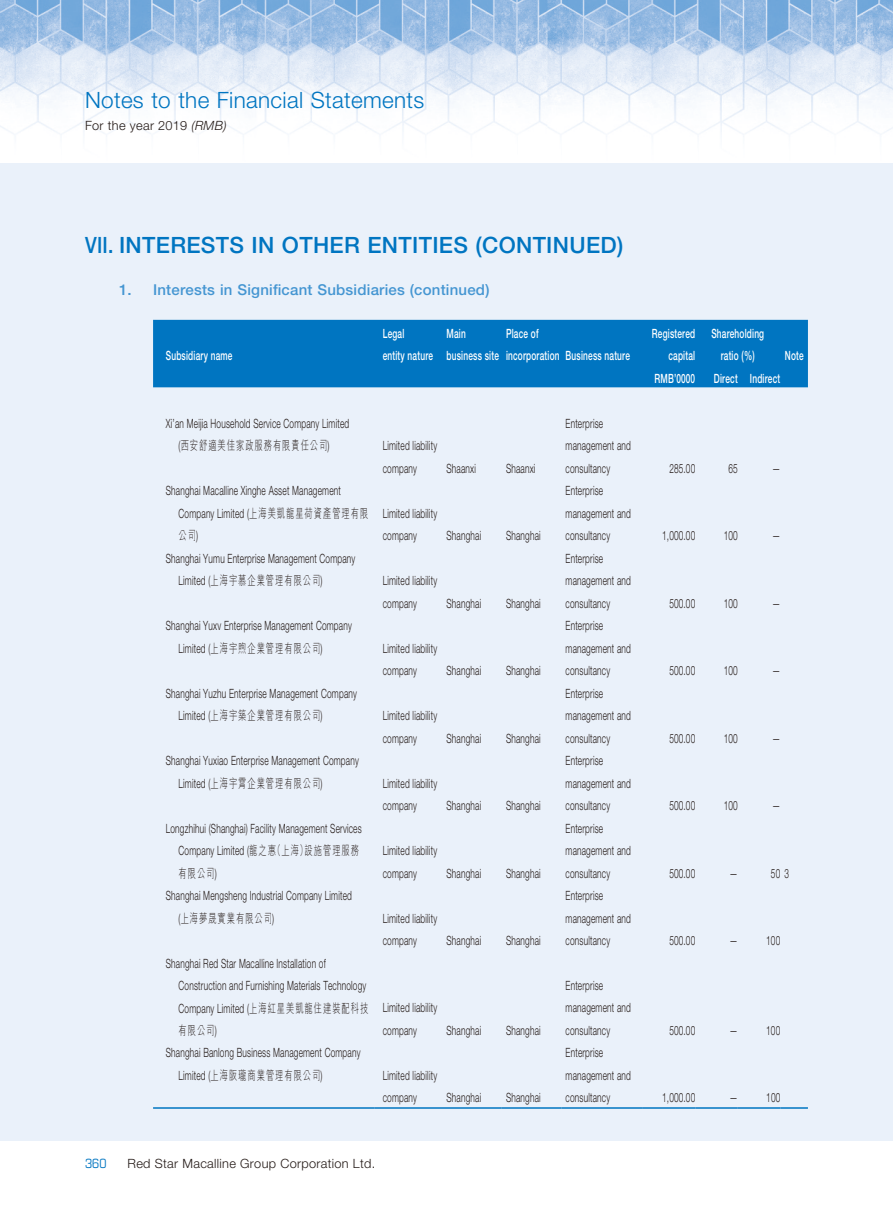
<style>
.page{position:relative;width:893px;height:1212px;background:#fff}
.page>*{position:absolute;margin:0;border:0;box-sizing:border-box;transform-origin:0 0}
.t1{font:500 22.5px "Helvetica Neue";letter-spacing:.015em;color:#0075c1;scale:.85 1}
.t2{font:300 22.5px "Helvetica Neue";letter-spacing:.015em;color:#0075c1}
.t3{font:500 15px "Helvetica Neue";letter-spacing:.015em;color:#4596d2}
.t4{font:300 12.75px/22.5px "Helvetica Neue";letter-spacing:.025em;color:#231916;scale:.65 1}
.t5{font:300 12.75px "M Hei HK";letter-spacing:.115em;color:#231916;scale:.65 1}
.t6{font:500 12.75px/22.5px "Helvetica Neue";letter-spacing:.025em;color:#fff;scale:.65 1}
.t7{font:300 12.75px "Helvetica Neue";letter-spacing:.025em;color:#231916}
.t8{font:condensed 12.75px "Eurostile";color:#0075c1}
.s1{font-style:italic}
.s2{font-family:"Helvetica Neue"}
.s3{font-family:"M Hei HK"}
</style>
<div class="page">
<img style="left:0;top:0;width:892px;height:164px">
<div style="left:0;top:164px;width:892px;height:977px;background:#eaf1fa"></div>
<div style="left:153px;top:320px;width:655px;height:67px;background:#0075c1"></div>
<hr style="left:153px;top:1107px;width:221px;height:2px;background:#0075c1">
<hr style="left:374px;top:1107px;width:64px;height:2px;background:#0075c1">
<hr style="left:438px;top:1107px;width:64px;height:2px;background:#0075c1">
<hr style="left:502px;top:1107px;width:59px;height:2px;background:#0075c1">
<hr style="left:561px;top:1107px;width:81px;height:2px;background:#0075c1">
<hr style="left:642px;top:1107px;width:53px;height:2px;background:#0075c1">
<hr style="left:695px;top:1107px;width:43px;height:2px;background:#0075c1">
<hr style="left:738px;top:1107px;width:42px;height:2px;background:#0075c1">
<hr style="left:780px;top:1107px;width:28px;height:2px;background:#0075c1">
<h1 class="t2" style="left:85px;top:86px;width:341px">Notes to the Financial Statements</h1>
<p class="t7" style="left:85px;top:118px;width:143px">For the year 2019 <span class="s1">(RMB)</span></p>
<h1 class="t1" style="left:85px;top:232px;width:635px">VII. INTERESTS IN OTHER ENTITIES (CONTINUED)</h1>
<p class="t3" style="left:119px;top:281px;width:372px">1. Interests in Significant Subsidiaries (continued)</p>
<p class="t6" style="left:166px;top:344px;width:104px">Subsidiary name</p>
<p class="t6" style="left:383px;top:322px;width:79px">Legal<br>entity nature</p>
<p class="t6" style="left:446px;top:322px;width:82px">Main business site</p>
<p class="t6" style="left:506px;top:322px;width:192px">Place of<br>incorporation Business nature</p>
<p class="t6" style="left:652px;top:322px;width:68px;text-align:right">Registered capital</p>
<p class="t6" style="left:711px;top:322px;width:83px;text-align:center">Shareholding ratio (%)</p>
<p class="t6" style="left:785px;top:344px;width:31px">Note</p>
<p class="t4" style="left:166px;top:411px;width:284px">Xi’an Meijia Household Service Company Limited</p>
<p class="t5" style="left:179px;top:436px;width:234px"><span class="s2">(</span>西安舒適美佳家政服務有限責任公司<span class="s2">)</span></p>
<p class="t4" style="left:383px;top:434px;width:85px">Limited liability company</p>
<p class="t4" style="left:179px;top:479px;width:293px;text-indent:-13px">Shanghai Macalline Xinghe Asset Management<br>Company Limited (<span class="s3">上海美凱龍星荷資產管理有限</span></p>
<p class="t5" style="left:179px;top:526px;width:32px">公司<span class="s2">)</span></p>
<p class="t4" style="left:383px;top:501px;width:85px">Limited liability company</p>
<p class="t4" style="left:166px;top:546px;width:293px">Shanghai Yumu Enterprise Management Company</p>
<p class="t5" style="left:179px;top:571px;width:223px"><span class="s2">Limited (</span>上海宇慕企業管理有限公司<span class="s2">)</span></p>
<p class="t4" style="left:383px;top:569px;width:85px">Limited liability company</p>
<p class="t4" style="left:166px;top:614px;width:288px">Shanghai Yuxv Enterprise Management Company</p>
<p class="t5" style="left:179px;top:639px;width:223px"><span class="s2">Limited (</span>上海宇煦企業管理有限公司<span class="s2">)</span></p>
<p class="t4" style="left:383px;top:636px;width:85px">Limited liability company</p>
<p class="t4" style="left:166px;top:682px;width:296px">Shanghai Yuzhu Enterprise Management Company</p>
<p class="t5" style="left:179px;top:706px;width:223px"><span class="s2">Limited (</span>上海宇築企業管理有限公司<span class="s2">)</span></p>
<p class="t4" style="left:383px;top:704px;width:85px">Limited liability company</p>
<p class="t4" style="left:166px;top:749px;width:299px">Shanghai Yuxiao Enterprise Management Company</p>
<p class="t5" style="left:179px;top:774px;width:223px"><span class="s2">Limited (</span>上海宇霄企業管理有限公司<span class="s2">)</span></p>
<p class="t4" style="left:383px;top:772px;width:85px">Limited liability company</p>
<p class="t4" style="left:166px;top:817px;width:303px;text-align:right">Longzhihui (Shanghai) Facility Management Services<br>Company Limited (<span class="s3">龍之惠（上海）設施管理服務</span></p>
<p class="t5" style="left:179px;top:864px;width:60px">有限公司<span class="s2">)</span></p>
<p class="t4" style="left:383px;top:839px;width:85px">Limited liability company</p>
<p class="t4" style="left:166px;top:884px;width:288px">Shanghai Mengsheng Industrial Company Limited</p>
<p class="t5" style="left:179px;top:909px;width:149px"><span class="s2">(</span>上海夢晟實業有限公司<span class="s2">)</span></p>
<p class="t4" style="left:383px;top:906px;width:85px">Limited liability company</p>
<p class="t4" style="left:179px;top:951px;width:293px;text-indent:-13px">Shanghai Red Star Macalline Installation of<br>Construction and Furnishing Materials Technology<br>Company Limited (<span class="s3">上海紅星美凱龍住建裝配科技</span></p>
<p class="t5" style="left:179px;top:1021px;width:60px">有限公司<span class="s2">)</span></p>
<p class="t4" style="left:383px;top:996px;width:85px">Limited liability company</p>
<p class="t4" style="left:166px;top:1041px;width:301px">Shanghai Banlong Business Management Company</p>
<p class="t5" style="left:179px;top:1066px;width:223px"><span class="s2">Limited (</span>上海阪瓏商業管理有限公司<span class="s2">)</span></p>
<p class="t4" style="left:383px;top:1064px;width:85px">Limited liability company</p>
<p class="t4" style="left:446px;top:456px;width:47px">Shaanxi</p>
<p class="t4" style="left:506px;top:456px;width:47px">Shaanxi</p>
<p class="t4" style="left:446px;top:524px;width:55px">Shanghai</p>
<p class="t4" style="left:506px;top:524px;width:55px">Shanghai</p>
<p class="t4" style="left:446px;top:591px;width:55px">Shanghai</p>
<p class="t4" style="left:506px;top:591px;width:55px">Shanghai</p>
<p class="t4" style="left:446px;top:659px;width:55px">Shanghai</p>
<p class="t4" style="left:506px;top:659px;width:55px">Shanghai</p>
<p class="t4" style="left:446px;top:727px;width:55px">Shanghai</p>
<p class="t4" style="left:506px;top:727px;width:55px">Shanghai</p>
<p class="t4" style="left:446px;top:794px;width:55px">Shanghai</p>
<p class="t4" style="left:506px;top:794px;width:55px">Shanghai</p>
<p class="t4" style="left:446px;top:862px;width:55px">Shanghai</p>
<p class="t4" style="left:506px;top:862px;width:55px">Shanghai</p>
<p class="t4" style="left:446px;top:929px;width:55px">Shanghai</p>
<p class="t4" style="left:506px;top:929px;width:55px">Shanghai</p>
<p class="t4" style="left:446px;top:1019px;width:55px">Shanghai</p>
<p class="t4" style="left:506px;top:1019px;width:55px">Shanghai</p>
<p class="t4" style="left:446px;top:1086px;width:55px">Shanghai</p>
<p class="t4" style="left:506px;top:1086px;width:55px">Shanghai</p>
<p class="t8" style="left:85px;top:1155px;width:23px">360</p>
<p class="t7" style="left:128px;top:1155px;width:249px">Red Star Macalline Group Corporation Ltd.</p>
<p class="t4" style="left:566px;top:411px;width:102px">Enterprise management and consultancy</p>
<p class="t4" style="left:566px;top:479px;width:102px">Enterprise management and consultancy</p>
<p class="t4" style="left:566px;top:546px;width:102px">Enterprise management and consultancy</p>
<p class="t4" style="left:566px;top:614px;width:102px">Enterprise management and consultancy</p>
<p class="t4" style="left:566px;top:682px;width:102px">Enterprise management and consultancy</p>
<p class="t4" style="left:566px;top:749px;width:102px">Enterprise management and consultancy</p>
<p class="t4" style="left:566px;top:817px;width:102px">Enterprise management and consultancy</p>
<p class="t4" style="left:566px;top:884px;width:102px">Enterprise management and consultancy</p>
<p class="t4" style="left:566px;top:974px;width:102px">Enterprise management and consultancy</p>
<p class="t4" style="left:566px;top:1041px;width:102px">Enterprise management and consultancy</p>
<p class="t6" style="left:654px;top:367px;width:64px">RMB’0000</p>
<p class="t6" style="left:714px;top:367px;width:104px">Direct Indirect</p>
<p class="t4" style="left:669px;top:456px;width:41px">285.00</p>
<p class="t4" style="left:728px;top:456px;width:16px">65</p>
<p class="t4" style="left:772px;top:456px;width:14px">—</p>
<p class="t4" style="left:662px;top:524px;width:52px">1,000.00</p>
<p class="t4" style="left:724px;top:524px;width:23px">100</p>
<p class="t4" style="left:772px;top:524px;width:14px">—</p>
<p class="t4" style="left:669px;top:591px;width:41px">500.00</p>
<p class="t4" style="left:724px;top:591px;width:23px">100</p>
<p class="t4" style="left:772px;top:591px;width:14px">—</p>
<p class="t4" style="left:669px;top:659px;width:41px">500.00</p>
<p class="t4" style="left:724px;top:659px;width:23px">100</p>
<p class="t4" style="left:772px;top:659px;width:14px">—</p>
<p class="t4" style="left:669px;top:727px;width:41px">500.00</p>
<p class="t4" style="left:724px;top:727px;width:23px">100</p>
<p class="t4" style="left:772px;top:727px;width:14px">—</p>
<p class="t4" style="left:669px;top:794px;width:41px">500.00</p>
<p class="t4" style="left:724px;top:794px;width:23px">100</p>
<p class="t4" style="left:772px;top:794px;width:14px">—</p>
<p class="t4" style="left:669px;top:862px;width:41px">500.00</p>
<p class="t4" style="left:729px;top:862px;width:14px">—</p>
<p class="t4" style="left:771px;top:862px;width:29px">50 3</p>
<p class="t4" style="left:669px;top:929px;width:41px">500.00</p>
<p class="t4" style="left:729px;top:929px;width:80px">— 100</p>
<p class="t4" style="left:669px;top:1019px;width:41px">500.00</p>
<p class="t4" style="left:729px;top:1019px;width:80px">— 100</p>
<p class="t4" style="left:662px;top:1086px;width:52px">1,000.00</p>
<p class="t4" style="left:729px;top:1086px;width:80px">— 100</p>
</div>
